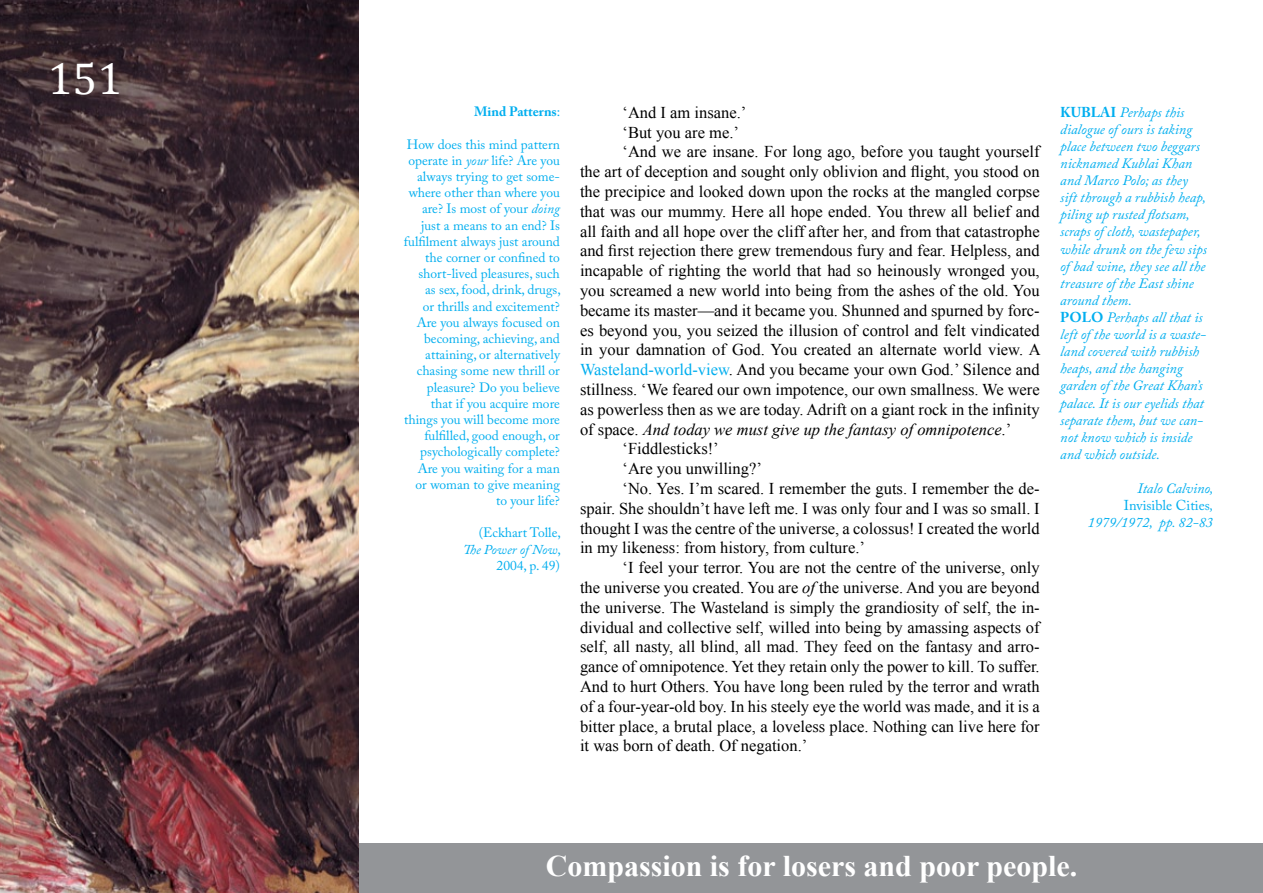
<style>
.page{position:relative;width:1263px;height:893px;background:#fff}
.page>*{position:absolute;margin:0;border:0;box-sizing:border-box;transform-origin:0 0}
.t1{font:45px "Cambria";color:#fff}
.t2{font:700 30px "Times New Roman";color:#fff}
.t3{font:16.5px "Times New Roman";color:#000}
.t4{font:italic 16.5px "Times New Roman";color:#000}
.t5{font:italic 14.25px/17.1px "Adobe Caslon Pro";color:#00aeef}
.t6{font:13.5px/16.2px "Adobe Caslon Pro";color:#00aeef;text-align:right}
.t7{font:700 13.5px "Adobe Caslon Pro";color:#00aeef}
.s1{font-weight:400}
.s2{font-style:italic}
.s3{color:#00aeef}
.s4{font-style:normal}
.s5{font-weight:700;font-style:normal}
</style>
<div class="page">
<div style="left:339px;top:843px;width:924px;height:50px;background:#939598"></div>
<img style="left:0;top:0;width:359px;height:893px">
<h1 class="t1" style="left:48px;top:52px;width:76px">151</h1>
<p class="t7" style="left:474px;top:104px;width:88px">Mind Patterns<span class="s1">:</span></p>
<p class="t6" style="left:404px;top:136px;width:158px">How does this mind pattern operate in <span class="s2">your</span> life? Are you always trying to get some&shy;where other than where you are? Is most of your <span class="s2">doing </span>just a means to an end? Is fulfilment always just around the corner or confined to short-lived pleasures, such<br>as sex, food, drink, drugs,<br>or thrills and excitement?<br>Are you always focused on becoming, achieving, and attaining, or alternatively chasing some new thrill or pleasure? Do you believe that if you acquire more things you will become more fulfilled, good enough, or psychologically complete?<br>Are you waiting for a man<br>or woman to give meaning to your life?</p>
<p class="t6" style="left:463px;top:525px;width:99px">(Eckhart Tolle,<br><span class="s2">The Power of Now</span>,<br>2004, p. 49)</p>
<p class="t3" style="left:622px;top:101px;width:125px">‘And I am insane.’</p>
<p class="t3" style="left:622px;top:121px;width:118px">‘But you are me.’</p>
<p class="t3" style="left:622px;top:141px;width:419px">‘And we are insane. For long ago, before you taught yourself</p>
<p class="t3" style="left:580px;top:161px;width:461px">the art of deception and sought only oblivion and flight, you stood on</p>
<p class="t3" style="left:580px;top:180px;width:461px">the precipice and looked down upon the rocks at the mangled corpse</p>
<p class="t3" style="left:580px;top:200px;width:461px">that was our mummy. Here all hope ended. You threw all belief and</p>
<p class="t3" style="left:580px;top:220px;width:461px">all faith and all hope over the cliff after her, and from that catastrophe</p>
<p class="t3" style="left:580px;top:240px;width:461px">and first rejection there grew tremendous fury and fear. Helpless, and</p>
<p class="t3" style="left:580px;top:260px;width:461px">incapable of righting the world that had so heinously wronged you,</p>
<p class="t3" style="left:580px;top:279px;width:461px">you screamed a new world into being from the ashes of the old. You</p>
<p class="t3" style="left:580px;top:299px;width:461px">became its master—and it became you. Shunned and spurned by forc-</p>
<p class="t3" style="left:580px;top:319px;width:461px">es beyond you, you seized the illusion of control and felt vindicated</p>
<p class="t3" style="left:580px;top:339px;width:462px">in your damnation of God. You created an alternate world view. A</p>
<p class="t3" style="left:580px;top:359px;width:461px"><span class="s3">Wasteland-world-view</span>. And you became your own God.’ Silence and</p>
<p class="t3" style="left:580px;top:378px;width:461px">stillness. ‘We feared our own impotence, our own smallness. We were</p>
<p class="t3" style="left:580px;top:398px;width:461px">as powerless then as we are today. Adrift on a giant rock in the infinity</p>
<p class="t4" style="left:580px;top:418px;width:433px"><span class="s4">of space.</span> And today we must give up the fantasy of omnipotence<span class="s4">.’</span></p>
<p class="t3" style="left:622px;top:438px;width:98px">‘Fiddlesticks!’</p>
<p class="t3" style="left:622px;top:458px;width:141px">‘Are you unwilling?’</p>
<p class="t3" style="left:622px;top:477px;width:419px">‘No. Yes. I’m scared. I remember the guts. I remember the de-</p>
<p class="t3" style="left:580px;top:497px;width:461px">spair. She shouldn’t have left me. I was only four and I was so small. I</p>
<p class="t3" style="left:580px;top:517px;width:461px">thought I was the centre of the universe, a colossus! I created the world</p>
<p class="t3" style="left:580px;top:537px;width:286px">in my likeness: from history, from culture.’</p>
<p class="t3" style="left:622px;top:557px;width:419px">‘I feel your terror. You are not the centre of the universe, only</p>
<p class="t3" style="left:580px;top:576px;width:461px">the universe you created. You are <span class="s2">of</span> the universe. And you are beyond</p>
<p class="t3" style="left:580px;top:596px;width:461px">the universe. The Wasteland is simply the grandiosity of self, the in-</p>
<p class="t3" style="left:580px;top:616px;width:461px">dividual and collective self, willed into being by amassing aspects of</p>
<p class="t3" style="left:580px;top:636px;width:461px">self, all nasty, all blind, all mad. They feed on the fantasy and arro-</p>
<p class="t3" style="left:580px;top:656px;width:461px">gance of omnipotence. Yet they retain only the power to kill. To suffer.</p>
<p class="t3" style="left:580px;top:675px;width:461px">And to hurt Others. You have long been ruled by the terror and wrath</p>
<p class="t3" style="left:580px;top:695px;width:461px">of a four-year-old boy. In his steely eye the world was made, and it is a</p>
<p class="t3" style="left:580px;top:715px;width:461px">bitter place, a brutal place, a loveless place. Nothing can live here for</p>
<p class="t3" style="left:580px;top:735px;width:229px">it was born of death. Of negation.’</p>
<p class="t5" style="left:1060px;top:103px;width:148px"><span class="s5">KUBLAI</span> Perhaps this dialogue of ours is taking place between two beggars nicknamed Kublai Khan and Marco Polo; as they sift through a rubbish heap, piling up rusted flotsam, scraps of cloth, wastepaper, while drunk on the few sips of bad wine, they see all the treasure of the East shine around them.<br><span class="s5">POLO</span> Perhaps all that is left of the world is a waste&shy;land covered with rubbish heaps, and the hanging garden of the Great Khan’s palace. It is our eyelids that separate them, but we can&shy;not know which is inside and which outside.</p>
<p class="t5" style="left:1088px;top:480px;width:127px;text-align:right">Italo Calvino,<br><span class="s4">Invisible Cities</span>,<br>1979/1972, pp. 82-83</p>
<h2 class="t2" style="left:546px;top:845px;width:533px">Compassion is for losers and poor people.</h2>
</div>
